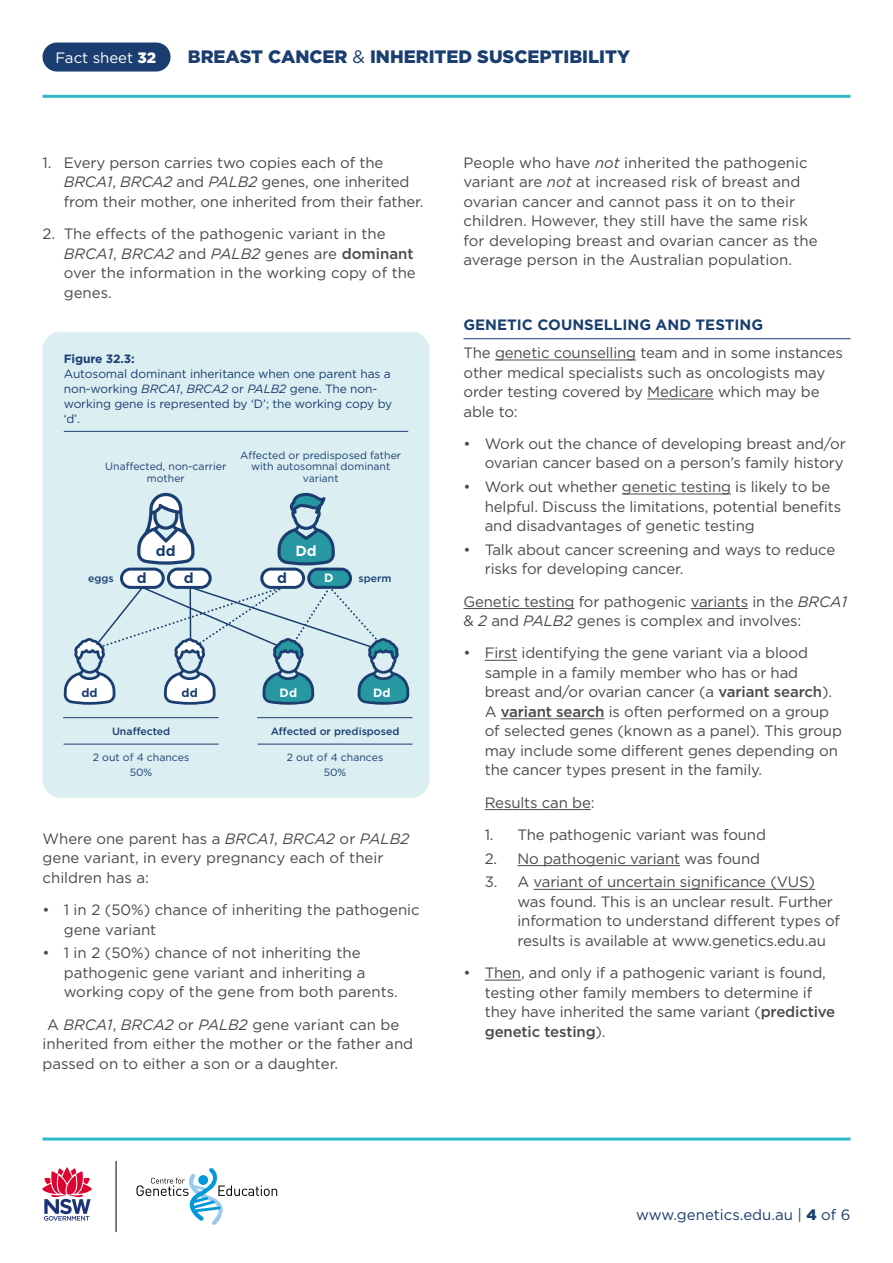
<style>
.page{position:relative;width:893px;height:1263px;background:#fff}
.page>*{position:absolute;margin:0;border:0;box-sizing:border-box;transform-origin:0 0}
.t1{font:900 18px "Gotham";color:#1a3e70}
.t2{font:15px/19.5px "Gotham";letter-spacing:-.01em;color:#4a4a49}
.t3{font:700 15px "Gotham";color:#1a3e70}
.t4{font:15px "Gotham";color:#1a3e70}
.t5{font:15px "Gotham";color:#fff}
.t6{font:700 14.7px "Gotham";color:#1a3e70}
.t7{font:700 14.7px "Gotham";color:#fff}
.t8{font:12px/15px "Gotham";letter-spacing:-.01em;color:#1a3e70}
.t9{font:700 12px "Gotham";color:#fff}
.t10{font:700 12px "Gotham";color:#1a3e70}
.t11{font:10.5px/11.2px "Gotham";color:#1a3e70;text-align:center}
.t12{font:500 10.5px "Gotham";color:#1a3e70}
.s1{font-weight:900}
.s2{font-weight:400}
.s3{font-style:italic}
.s4{font-weight:500}
.s5{font-weight:700}
</style>
<div class="page">
<hr style="left:43px;top:95px;width:807px;height:3px;background:#2db8c5">
<svg style="left:137px;top:1168px;width:140px;height:57px"></svg>
<hr style="left:116px;top:1161px;width:1px;height:71px;background:#000">
<hr style="left:43px;top:1137px;width:807px;height:3px;background:#2db8c5">
<svg style="left:42px;top:1167px;width:50px;height:53px"></svg>
<hr style="left:463px;top:338px;width:387px;height:1px;background:#1a3e70">
<hr style="left:495px;top:360px;width:141px;height:1px;background:#4a4a49">
<hr style="left:647px;top:399px;width:67px;height:1px;background:#4a4a49">
<hr style="left:622px;top:494px;width:109px;height:1px;background:#4a4a49">
<hr style="left:463px;top:608px;width:111px;height:1px;background:#4a4a49">
<hr style="left:691px;top:608px;width:57px;height:1px;background:#4a4a49">
<hr style="left:485px;top:660px;width:32px;height:1px;background:#4a4a49">
<hr style="left:501px;top:718px;width:103px;height:1px;background:#4a4a49">
<hr style="left:485px;top:809px;width:106px;height:1px;background:#4a4a49">
<hr style="left:517px;top:865px;width:163px;height:1px;background:#4a4a49">
<hr style="left:534px;top:889px;width:281px;height:1px;background:#4a4a49">
<hr style="left:485px;top:980px;width:36px;height:1px;background:#4a4a49">
<div style="left:43px;top:332px;width:386px;height:466px;background:#dbeef2;border-radius:18px"></div>
<hr style="left:64px;top:431px;width:344px;height:1px;background:#1a3e70">
<div style="left:262px;top:569px;width:42px;height:18px;background:#fff;border-radius:9px"></div>
<div style="left:260px;top:568px;width:45px;height:21px;border:3px solid #1a3e70;border-radius:9px"></div>
<div style="left:168px;top:569px;width:42px;height:18px;background:#fff;border-radius:9px"></div>
<div style="left:167px;top:568px;width:45px;height:21px;border:3px solid #1a3e70;border-radius:9px"></div>
<div style="left:309px;top:569px;width:41px;height:18px;background:#2797a1;border-radius:9px"></div>
<div style="left:307px;top:568px;width:45px;height:21px;border:3px solid #1a3e70;border-radius:9px"></div>
<hr style="left:63px;top:717px;width:156px;height:1px;background:#1a3e70">
<hr style="left:257px;top:717px;width:156px;height:1px;background:#1a3e70">
<svg style="left:137px;top:493px;width:58px;height:72px"></svg>
<svg style="left:277px;top:493px;width:58px;height:72px"></svg>
<div style="left:121px;top:569px;width:42px;height:18px;background:#fff;border-radius:9px"></div>
<div style="left:120px;top:568px;width:45px;height:21px;border:3px solid #1a3e70;border-radius:9px"></div>
<hr style="left:64px;top:744px;width:155px;height:1px;background:#1a3e70">
<hr style="left:258px;top:744px;width:155px;height:1px;background:#1a3e70">
<svg style="left:64px;top:585px;width:345px;height:120px"></svg>
<div style="left:43px;top:43px;width:128px;height:29px;background:#1a3e70;border-radius:15px"></div>
<p class="t5" style="left:56px;top:49px;width:102px">Fact sheet <span class="s1">32</span></p>
<p class="t1" style="left:188px;top:44px;width:444px">BREAST CANCER <span class="s2">&amp;</span> INHERITED SUSCEPTIBILITY</p>
<p class="t2" style="left:64px;top:153px;width:361px;text-indent:-21px">1. Every person carries two copies each of the<br><span class="s3">BRCA1</span>, <span class="s3">BRCA2</span> and <span class="s3">PALB2</span> genes, one inherited from their mother, one inherited from their father.</p>
<p class="t2" style="left:64px;top:224px;width:354px;text-indent:-21px">2. The effects of the pathogenic variant in the <span class="s3">BRCA1</span>, <span class="s3">BRCA2</span> and <span class="s3">PALB2</span> genes are <span class="s4">dominant </span>over the information in the working copy of the genes.</p>
<p class="t8" style="left:64px;top:351px;width:330px"><span class="s5">Figure 32.3:<br></span>Autosomal dominant inheritance when one parent has a non-working <span class="s3">BRCA1</span>, <span class="s3">BRCA2</span> or <span class="s3">PALB2</span> gene. The non&shy;working gene is represented by ‘D’; the working copy by ‘d’.</p>
<p class="t11" style="left:105px;top:461px;width:123px">Unaffected, non-carrier mother</p>
<p class="t11" style="left:240px;top:450px;width:162px">Affected or predisposed father with autosomnal dominant variant</p>
<p class="t6" style="left:156px;top:541px;width:21px">dd</p>
<p class="t7" style="left:295px;top:541px;width:23px">Dd</p>
<p class="t6" style="left:137px;top:568px;width:11px">d</p>
<p class="t6" style="left:184px;top:568px;width:11px">d</p>
<p class="t6" style="left:277px;top:568px;width:11px">d</p>
<p class="t9" style="left:324px;top:570px;width:11px">D</p>
<p class="t12" style="left:88px;top:573px;width:27px">eggs</p>
<p class="t12" style="left:359px;top:573px;width:34px">sperm</p>
<p class="t10" style="left:82px;top:684px;width:18px">dd</p>
<p class="t10" style="left:182px;top:684px;width:18px">dd</p>
<p class="t9" style="left:280px;top:684px;width:19px">Dd</p>
<p class="t9" style="left:373px;top:684px;width:19px">Dd</p>
<p class="t12" style="left:112px;top:725px;width:60px">Unaffected</p>
<p class="t12" style="left:271px;top:725px;width:130px">Affected or predisposed</p>
<p class="t11" style="left:93px;top:751px;width:98px">2 out of 4 chances</p>
<p class="t11" style="left:130px;top:767px;width:24px">50%</p>
<p class="t11" style="left:287px;top:751px;width:98px">2 out of 4 chances</p>
<p class="t11" style="left:324px;top:767px;width:24px">50%</p>
<p class="t2" style="left:43px;top:829px;width:368px">Where one parent has a <span class="s3">BRCA1</span>, <span class="s3">BRCA2</span> or <span class="s3">PALB2 </span>gene variant, in every pregnancy each of their children has a:</p>
<p class="t2" style="left:64px;top:900px;width:357px;text-indent:-21px">• 1 in 2 (50%) chance of inheriting the pathogenic gene variant</p>
<p class="t2" style="left:64px;top:943px;width:336px;text-indent:-21px">• 1 in 2 (50%) chance of not inheriting the pathogenic gene variant and inheriting a working copy of the gene from both parents.</p>
<p class="t2" style="left:43px;top:1014px;width:372px;text-indent:4px">A <span class="s3">BRCA1</span>, <span class="s3">BRCA2</span> or <span class="s3">PALB2</span> gene variant can be inherited from either the mother or the father and passed on to either a son or a daughter.</p>
<p class="t2" style="left:463px;top:153px;width:356px">People who have <span class="s3">not</span> inherited the pathogenic variant are <span class="s3">not</span> at increased risk of breast and ovarian cancer and cannot pass it on to their children. However, they still have the same risk for developing breast and ovarian cancer as the average person in the Australian population.</p>
<p class="t3" style="left:463px;top:315px;width:301px">GENETIC COUNSELLING AND TESTING</p>
<p class="t2" style="left:463px;top:343px;width:381px">The genetic counselling team and in some instances other medical specialists such as oncologists may order testing covered by Medicare which may be able to:</p>
<p class="t2" style="left:463px;top:434px;width:384px;text-align:right">• Work out the chance of developing breast and/or ovarian cancer based on a person’s family history</p>
<p class="t2" style="left:485px;top:477px;width:358px;text-indent:-21px">• Work out whether genetic testing is likely to be helpful. Discuss the limitations, potential benefits and disadvantages of genetic testing</p>
<p class="t2" style="left:485px;top:540px;width:352px;text-indent:-21px">• Talk about cancer screening and ways to reduce risks for developing cancer.</p>
<p class="t2" style="left:463px;top:591px;width:385px">Genetic testing for pathogenic variants in the <span class="s3">BRCA1 </span>&amp; <span class="s3">2</span> and <span class="s3">PALB2</span> genes is complex and involves:</p>
<p class="t2" style="left:485px;top:643px;width:359px;text-indent:-21px">• First identifying the gene variant via a blood sample in a family member who has or had breast and/or ovarian cancer (a <span class="s4">variant search</span>).<br>A <span class="s4">variant search</span> is often performed on a group of selected genes (known as a panel). This group may include some different genes depending on the cancer types present in the family.</p>
<p class="t2" style="left:485px;top:792px;width:111px">Results can be:</p>
<p class="t2" style="left:485px;top:825px;width:283px">1. The pathogenic variant was found</p>
<p class="t2" style="left:485px;top:848px;width:277px">2. No pathogenic variant was found</p>
<p class="t2" style="left:517px;top:872px;width:324px;text-indent:-33px">3. A variant of uncertain significance (VUS) was found. This is an unclear result. Further information to understand different types of results is available at www.genetics.edu.au</p>
<p class="t2" style="left:485px;top:963px;width:352px;text-indent:-21px">• Then, and only if a pathogenic variant is found, testing other family members to determine if they have inherited the same variant (<span class="s4">predictive genetic testing</span>).</p>
<p class="t4" style="left:636px;top:1207px;width:216px">www.genetics.edu.au | <span class="s1">4</span> of 6</p>
</div>
